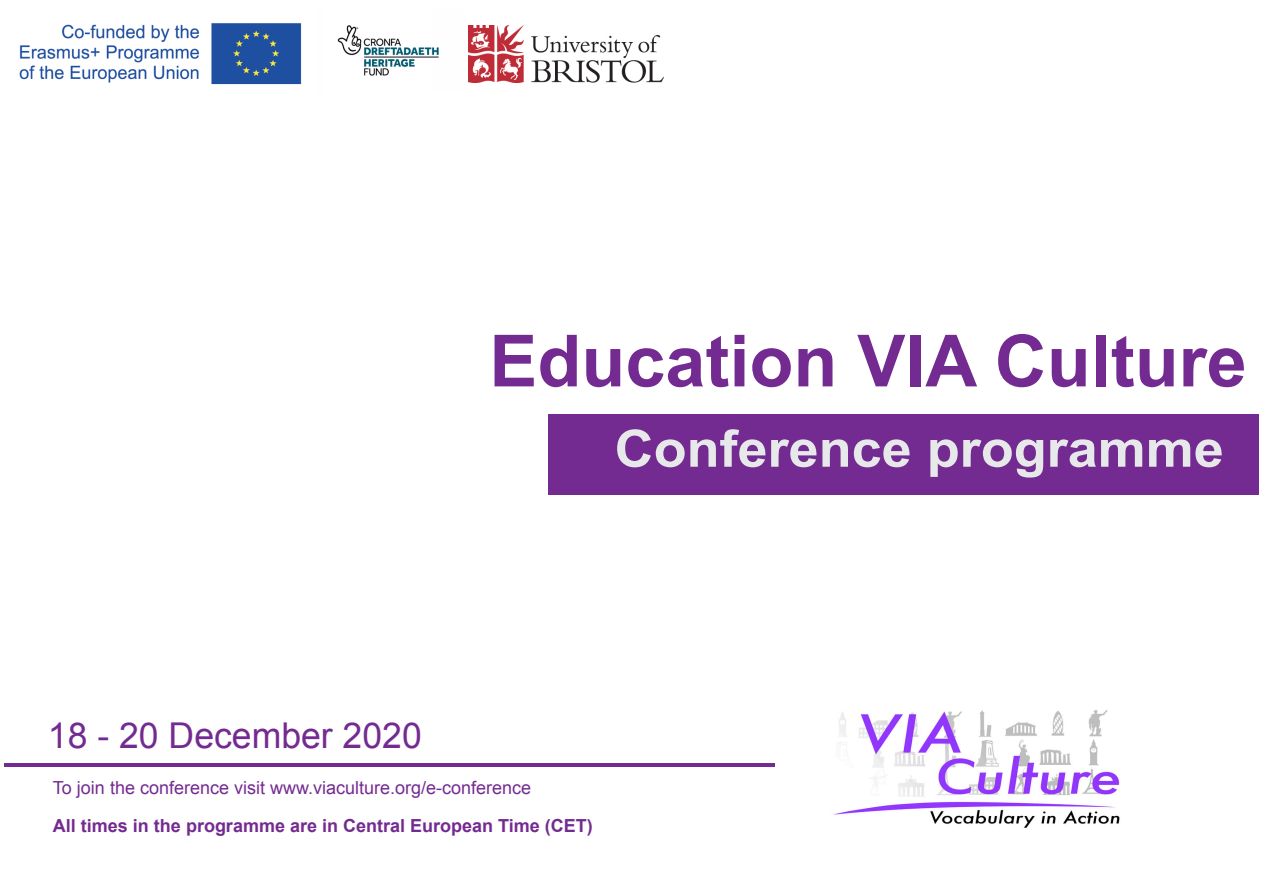
<style>
.page{position:relative;width:1263px;height:893px;background:#fff}
.page>*{position:absolute;margin:0;border:0;box-sizing:border-box;transform-origin:0 0}
.t1{font:700 72px "Arial";color:#742b91}
.t2{font:700 51.45px "Arial";color:#e7e8e9;scale:1.05 1}
.t3{font:35.55px "Arial";color:#742b91}
.t4{font:18px "Arial";color:#742b91}
.t5{font:700 18px "Arial";color:#742b91}
</style>
<div class="page">
<div style="left:549px;top:414px;width:710px;height:81px;background:#742b91"></div>
<hr style="left:4px;top:764px;width:771px;height:3px;background:#742b91">
<img style="left:833px;top:710px;width:287px;height:118px">
<img style="left:337px;top:25px;width:102px;height:51px">
<img style="left:19px;top:23px;width:283px;height:62px">
<img style="left:468px;top:26px;width:196px;height:56px">
<h1 class="t1" style="left:489px;top:334px;width:759px">Education VIA Culture</h1>
<h2 class="t2" style="left:615px;top:429px;width:582px">Conference programme</h2>
<h3 class="t3" style="left:48px;top:722px;width:375px">18 - 20 December 2020</h3>
<p class="t4" style="left:53px;top:781px;width:480px">To join the conference visit www.viaculture.org/e-conference</p>
<p class="t5" style="left:53px;top:818px;width:541px">All times in the programme are in Central European Time (CET)</p>
</div>
